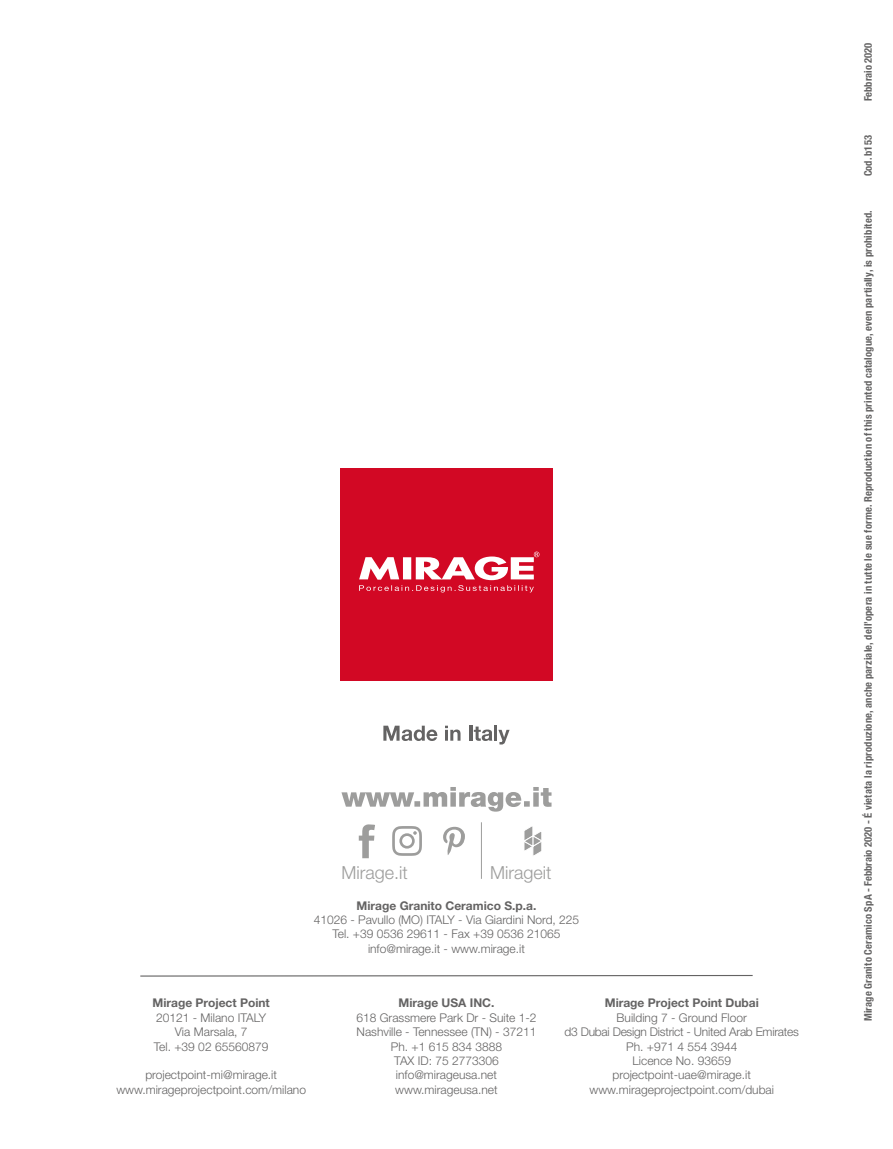
<style>
.page{position:relative;width:893px;height:1149px;background:#fff}
.page>*{position:absolute;margin:0;border:0;box-sizing:border-box;transform-origin:0 0}
.t1{font:300 18px "Helvetica Neue LT Std";color:#9d9d9c}
.t2{font:300 12px/14.4px "Helvetica Neue LT Std";color:#646363;text-align:center}
.t3{font:700 12px "Helvetica Neue LT Std";color:#646363}
.t4{font:700 condensed 10.5px "Helvetica Neue LT Std";letter-spacing:.02em;color:#646363}
.t5{font:700 condensed 10.5px "Helvetica Neue LT Std";color:#646363}
</style>
<div class="page">
<svg style="left:341px;top:787px;width:210px;height:24px"></svg>
<svg style="left:524px;top:826px;width:18px;height:30px"></svg>
<hr style="left:481px;top:822px;width:1px;height:56px;background:#9d9d9c">
<svg style="left:140px;top:975px;width:613px;height:1px"></svg>
<svg style="left:383px;top:725px;width:54px;height:15px"></svg>
<svg style="left:445px;top:725px;width:15px;height:15px"></svg>
<hr style="left:469px;top:725px;width:3px;height:15px;background:#646363">
<svg style="left:474px;top:726px;width:18px;height:14px"></svg>
<hr style="left:494px;top:725px;width:3px;height:15px;background:#646363">
<svg style="left:498px;top:729px;width:12px;height:15px"></svg>
<div style="left:340px;top:468px;width:213px;height:212px;background:#d20824"></div>
<svg style="left:359px;top:551px;width:180px;height:41px"></svg>
<svg style="left:359px;top:824px;width:16px;height:34px"></svg>
<svg style="left:443px;top:826px;width:22px;height:28px"></svg>
<svg style="left:392px;top:826px;width:30px;height:29px"></svg>
<h1 class="t1" style="left:341px;top:861px;width:68px">Mirage.it</h1>
<h1 class="t1" style="left:490px;top:861px;width:63px">Mirageit</h1>
<p class="t3" style="left:357px;top:897px;width:181px">Mirage Granito Ceramico S.p.a.</p>
<p class="t2" style="left:314px;top:911px;width:267px">41026 - Pavullo (MO) ITALY - Via Giardini Nord, 225<br>Tel. +39 0536 29611 - Fax +39 0536 21065 info@mirage.it - www.mirage.it</p>
<p class="t3" style="left:153px;top:995px;width:119px">Mirage Project Point</p>
<p class="t2" style="left:154px;top:1009px;width:116px">20121 - Milano ITALY<br>Via Marsala, 7<br>Tel. +39 02 65560879</p>
<p class="t2" style="left:116px;top:1067px;width:191px">projectpoint-mi@mirage.it www.mirageprojectpoint.com/milano</p>
<p class="t3" style="left:398px;top:995px;width:97px">Mirage USA INC.</p>
<p class="t2" style="left:356px;top:1009px;width:182px">618 Grassmere Park Dr - Suite 1-2<br>Nashville - Tennessee (TN) - 37211<br>Ph. +1 615 834 3888<br>TAX ID: 75 2773306 info@mirageusa.net www.mirageusa.net</p>
<p class="t3" style="left:605px;top:995px;width:155px">Mirage Project Point Dubai</p>
<p class="t2" style="left:565px;top:1009px;width:236px">Building 7 - Ground Floor<br>d3 Dubai Design District - United Arab Emirates<br>Ph. +971 4 554 3944<br>Licence No. 93659 projectpoint-uae@mirage.it www.mirageprojectpoint.com/dubai</p>
<p class="t5" style="left:862px;top:101px;width:60px;rotate:-90deg">Febbraio 2020</p>
<p class="t4" style="left:862px;top:176px;width:42px;rotate:-90deg">Cod. b153</p>
<p class="t4" style="left:862px;top:1020px;width:812px;rotate:-90deg">Mirage Granito Ceramico SpA - Febbraio 2020 - É vietata la riproduzione, anche parziale, dell’opera in tutte le sue forme. Reproduction of this printed catalogue, even partially, is prohibited.</p>
</div>
